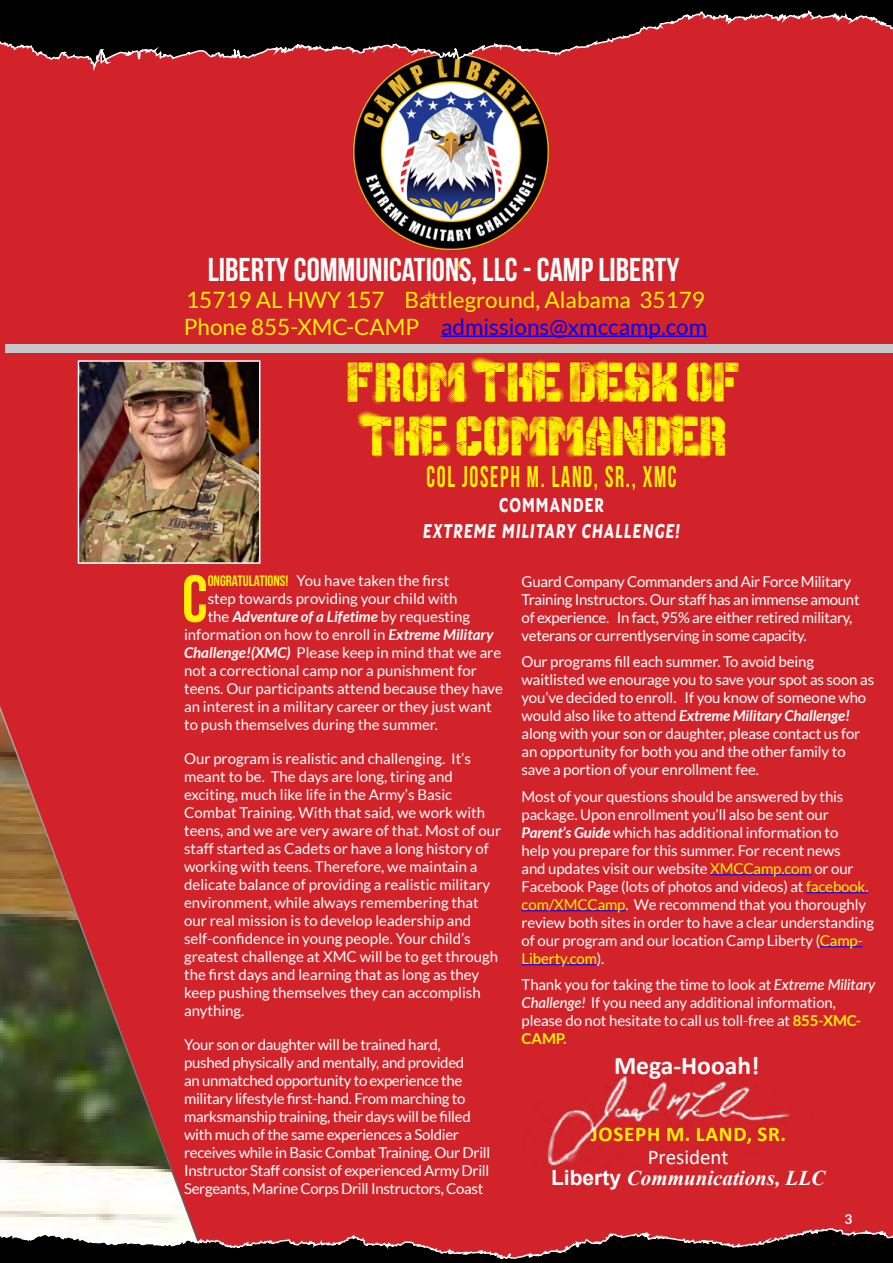
<style>
.page{position:relative;width:893px;height:1263px;background:#fff}
.page>*{position:absolute;margin:0;border:0;box-sizing:border-box;transform-origin:0 0}
.t1{font:700 66.45px "Bebas Neue";color:#fff200}
.t2{font:700 33px "Bebas Neue";color:#fff}
.t3{font:700 30px "Bebas Neue";letter-spacing:.075em;color:#fff200;scale:.75 1}
.t4{font:27px/54px "Gimme Danger";color:#fff200;text-align:center}
.t5{font:700 25.5px "Calibri";color:#fff}
.t6{font:22.5px/27px "Lato";color:#fff200}
.t7{font:italic 700 21px "Times New Roman";color:#fff}
.t8{font:700 21px "Calibri";letter-spacing:.04em;color:#fff200}
.t9{font:21px "Calibri";color:#fff}
.t10{font:italic 700 20.25px "Altis";letter-spacing:.075em;color:#fff;scale:.75 1}
.t11{font:700 20.25px "Altis";letter-spacing:.075em;color:#fff;scale:.75 1}
.t12{font:15px/18px "Lato";letter-spacing:-.01em;color:#fff}
.t13{font:italic 700 15px "Lato";color:#fff}
.t14{font:700 13.5px "Lato";color:#fff}
.t15{font:12px "Webdings";color:#fff200}
.s1{color:#00f}
.s2{font-weight:700;font-style:italic}
.s3{color:#fff200}
.s4{color:#ff0}
.s5{font-weight:500;font-style:italic}
.s6{font-weight:700;color:#fff200}
.s7{font-family:"Bebas Neue";font-weight:700;color:#fff200}
.s8{font-weight:400;font-style:normal}
.s9{font-family:"Arial";font-style:normal}
</style>
<div class="page">
<div style="left:0;top:95px;width:893px;height:1093px;background:#d2232a"></div>
<img style="left:81px;top:363px;width:176px;height:198px">
<div style="left:78px;top:360px;width:182px;height:204px;border:2px solid #fff"></div>
<hr style="left:441px;top:336px;width:266px;height:1px;background:#00f">
<div style="left:6px;top:344px;width:887px;height:8px;background:#c4c6c8"></div>
<hr style="left:710px;top:874px;width:102px;height:1px;background:#00f">
<hr style="left:806px;top:892px;width:62px;height:1px;background:#00f">
<hr style="left:522px;top:910px;width:103px;height:1px;background:#00f">
<hr style="left:820px;top:946px;width:43px;height:1px;background:#00f">
<hr style="left:522px;top:964px;width:75px;height:1px;background:#00f">
<img style="left:523px;top:1071px;width:291px;height:102px">
<img style="left:341px;top:95px;width:221px;height:167px">
<svg style="left:0;top:0;width:893px;height:95px;background:#741c1e"></svg>
<svg style="left:0;top:1188px;width:893px;height:75px;background:#a23f42"></svg>
<h2 class="t2" style="left:208px;top:251px;width:473px">LIBERTY COMMUNICATIONS, LLC - CAMP LIBERTY</h2>
<p class="t15" style="left:454px;top:259px;width:13px">●</p>
<p class="t15" style="left:424px;top:289px;width:13px">●</p>
<h3 class="t6" style="left:184px;top:286px;width:525px">15719 AL HWY 157 Battleground, Alabama 35179<br>Phone 855-XMC-CAMP <span class="s1">admissions@xmccamp.com</span></h3>
<h3 class="t4" style="left:346px;top:356px;width:395px">FROM THE DESK OF<br>THE COMMANDER</h3>
<h3 class="t3" style="left:427px;top:460px;width:335px">COL JOSEPH M. LAND, SR., XMC</h3>
<h3 class="t11" style="left:499px;top:490px;width:141px">COMMANDER</h3>
<h3 class="t10" style="left:423px;top:516px;width:344px">EXTREME MILITARY CHALLENGE!</h3>
<p class="t12" style="left:522px;top:572px;width:339px">Guard Company Commanders and Air Force Military Training Instructors. Our staff has an immense amount of experience. In fact, 95% are either retired military, veterans or currentlyserving in some capacity.</p>
<p class="t12" style="left:522px;top:653px;width:354px">Our programs fill each summer. To avoid being waitlisted we enourage you to save your spot as soon as you’ve decided to enroll. If you know of someone who would also like to attend <span class="s2">Extreme Military Challenge! </span>along with your son or daughter, please contact us for an opportunity for both you and the other family to save a portion of your enrollment fee.</p>
<p class="t12" style="left:522px;top:787px;width:354px">Most of your questions should be answered by this package. Upon enrollment you’ll also be sent our <span class="s2">Parent’s Guide</span> which has additional information to<br>help you prepare for this summer. For recent news<br>and updates visit our website <span class="s3">XMCCamp.com</span> or our Facebook Page (lots of photos and videos) at <span class="s3">facebook. com/XMCCamp</span>. We recommend that you thoroughly review both sites in order to have a clear understanding of our program and our location Camp Liberty (<span class="s4">Camp-Liberty.com</span>).</p>
<p class="t12" style="left:522px;top:976px;width:355px">Thank you for taking the time to look at <span class="s5">Extreme Military Challenge!</span> If you need any additional information, please do not hesitate to call us toll-free at <span class="s6">855-XMC-CAMP.</span></p>
<h1 class="t1" style="left:182px;top:562px;width:27px">C</h1>
<p class="t12" style="left:208px;top:571px;width:243px"><span class="s7">ONGRATULATIONS!</span> You have taken the first</p>
<p class="t12" style="left:208px;top:589px;width:251px">step towards providing your child with</p>
<p class="t13" style="left:208px;top:608px;width:264px"><span class="s8">the</span> Adventure of a Lifetime <span class="s8">by requesting</span></p>
<p class="t12" style="left:184px;top:625px;width:311px">information on how to enroll in <span class="s2">Extreme Military</span></p>
<p class="t12" style="left:184px;top:643px;width:319px"><span class="s2">Challenge!(XMC)</span> Please keep in mind that we are</p>
<p class="t12" style="left:184px;top:661px;width:294px">not a correctional camp nor a punishment for</p>
<p class="t12" style="left:184px;top:679px;width:320px">teens. Our participants attend because they have</p>
<p class="t12" style="left:184px;top:697px;width:309px">an interest in a military career or they just want</p>
<p class="t12" style="left:184px;top:715px;width:256px">to push themselves during the summer.</p>
<p class="t12" style="left:184px;top:749px;width:319px">Our program is realistic and challenging. It’s meant to be. The days are long, tiring and exciting, much like life in the Army’s Basic Combat Training. With that said, we work with teens, and we are very aware of that. Most of our staff started as Cadets or have a long history of working with teens. Therefore, we maintain a delicate balance of providing a realistic military environment, while always remembering that our real mission is to develop leadership and self-confidence in young people. Your child’s greatest challenge at XMC will be to get through the first days and learning that as long as they keep pushing themselves they can accomplish anything.</p>
<p class="t12" style="left:184px;top:1035px;width:308px">Your son or daughter will be trained hard, pushed physically and mentally, and provided<br>an unmatched opportunity to experience the military lifestyle first-hand. From marching to marksmanship training, their days will be filled with much of the same experiences a Soldier receives while in Basic Combat Training. Our Drill Instructor Staff consist of experienced Army Drill Sergeants, Marine Corps Drill Instructors, Coast</p>
<h3 class="t5" style="left:614px;top:1047px;width:147px">Mega-Hooah!</h3>
<h3 class="t8" style="left:591px;top:1119px;width:197px">JOSEPH M. LAND, SR.</h3>
<h3 class="t9" style="left:648px;top:1142px;width:82px">President</h3>
<h3 class="t7" style="left:551px;top:1163px;width:276px"><span class="s9">Liberty</span> Communications, LLC</h3>
<p class="t14" style="left:844px;top:1211px;width:9px">3</p>
</div>
